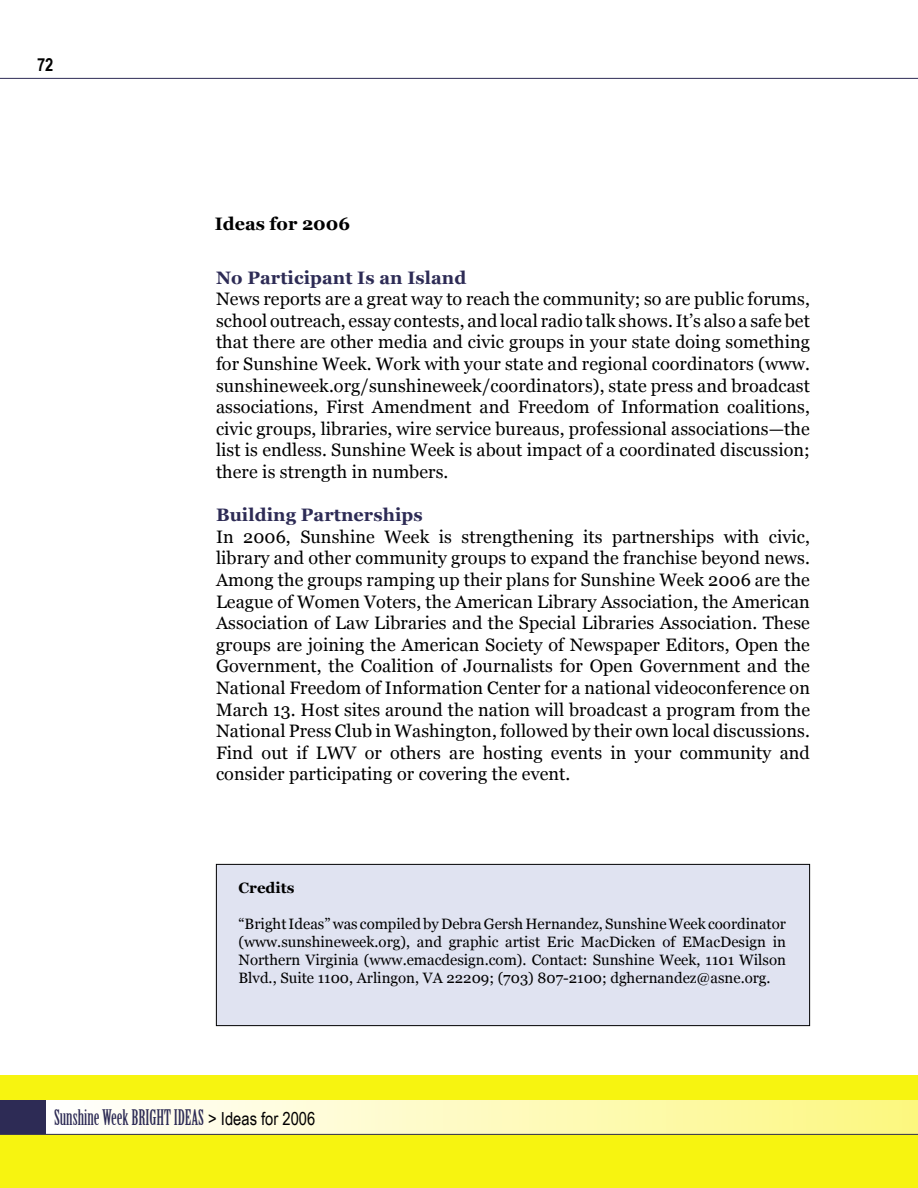
<style>
.page{position:relative;width:918px;height:1188px;background:#fff}
.page>*{position:absolute;margin:0;border:0;box-sizing:border-box;transform-origin:0 0}
.t1{font:21px "Birch Std";color:#2d2b55}
.Georgia__No_Hyphens{font:18px/21.6px "Georgia";letter-spacing:.005em;color:#000;text-align:justify}
.Georgia__No_Hyphens-2{font:700 18px "Georgia";letter-spacing:.005em;color:#2d2b55}
.Georgia__No_Hyphens-3{font:700 18px "Georgia";color:#000}
.t2{font:700 18px "Arial Narrow";color:#000}
.Georgia__No_Hyphens-4{font:15px/18px "Georgia";color:#000;text-align:justify}
.Georgia__No_Hyphens-5{font:700 15px "Georgia";color:#000}
.s1{font-family:"Arial Narrow";font-size:18px;color:#000}
</style>
<div class="page">
<div style="left:216px;top:864px;width:594px;height:162px;background:#e0e3f1"></div>
<div style="left:216px;top:864px;width:594px;height:162px;border:1px solid #000"></div>
<div style="left:0;top:1075px;width:918px;height:113px;background:#f7f410"></div>
<div style="left:45px;top:1100px;width:873px;height:34px;background:linear-gradient(to right,#fffeff,#fcf780)"></div>
<hr style="left:0;top:78px;width:918px;height:1px;background:#2d2b55">
<div style="left:0;top:1100px;width:46px;height:34px;background:#2d2b55"></div>
<hr style="left:0;top:1134px;width:918px;height:1px;background:#2d2b55">
<p class="t2" style="left:37px;top:55px;width:18px">72</p>
<p class="Georgia__No_Hyphens-3" style="left:215px;top:213px;width:137px">Ideas for 2006</p>
<p class="Georgia__No_Hyphens-2" style="left:216px;top:267px;width:252px">No Participant Is an Island</p>
<p class="Georgia__No_Hyphens" style="left:216px;top:288px;width:596px">News reports are a great way to reach the community; so are public forums, school outreach, essay contests, and local radio talk shows. It’s also a safe bet that there are other media and civic groups in your state doing something for Sunshine Week. Work with your state and regional coordinators (www. sunshineweek.org/sunshineweek/coordinators), state press and broadcast associations, First Amendment and Freedom of Information coalitions, civic groups, libraries, wire service bureaus, professional associations—the list is endless. Sunshine Week is about impact of a coordinated discussion; there is strength in numbers.</p>
<p class="Georgia__No_Hyphens-2" style="left:216px;top:505px;width:208px">Building Partnerships</p>
<p class="Georgia__No_Hyphens" style="left:216px;top:526px;width:596px">In 2006, Sunshine Week is strengthening its partnerships with civic, library and other community groups to expand the franchise beyond news.<br>Among the groups ramping up their plans for Sunshine Week 2006 are the League of Women Voters, the American Library Association, the American Association of Law Libraries and the Special Libraries Association. These groups are joining the American Society of Newspaper Editors, Open the Government, the Coalition of Journalists for Open Government and the National Freedom of Information Center for a national videoconference on March 13. Host sites around the nation will broadcast a program from the National Press Club in Washington, followed by their own local discussions.<br>Find out if LWV or others are hosting events in your community and consider participating or covering the event.</p>
<p class="Georgia__No_Hyphens-5" style="left:238px;top:880px;width:58px">Credits</p>
<p class="Georgia__No_Hyphens-4" style="left:238px;top:915px;width:549px">“Bright Ideas” was compiled by Debra Gersh Hernandez, Sunshine Week coordinator (www.sunshineweek.org), and graphic artist Eric MacDicken of EMacDesign in Northern Virginia (www.emacdesign.com). Contact: Sunshine Week, 1101 Wilson Blvd., Suite 1100, Arlingon, VA 22209; (703) 807-2100; dghernandez@asne.org.</p>
<p class="t1" style="left:54px;top:1106px;width:263px">Sunshine Week BRIGHT IDEAS <span class="s1">&gt; Ideas for 2006</span></p>
</div>
